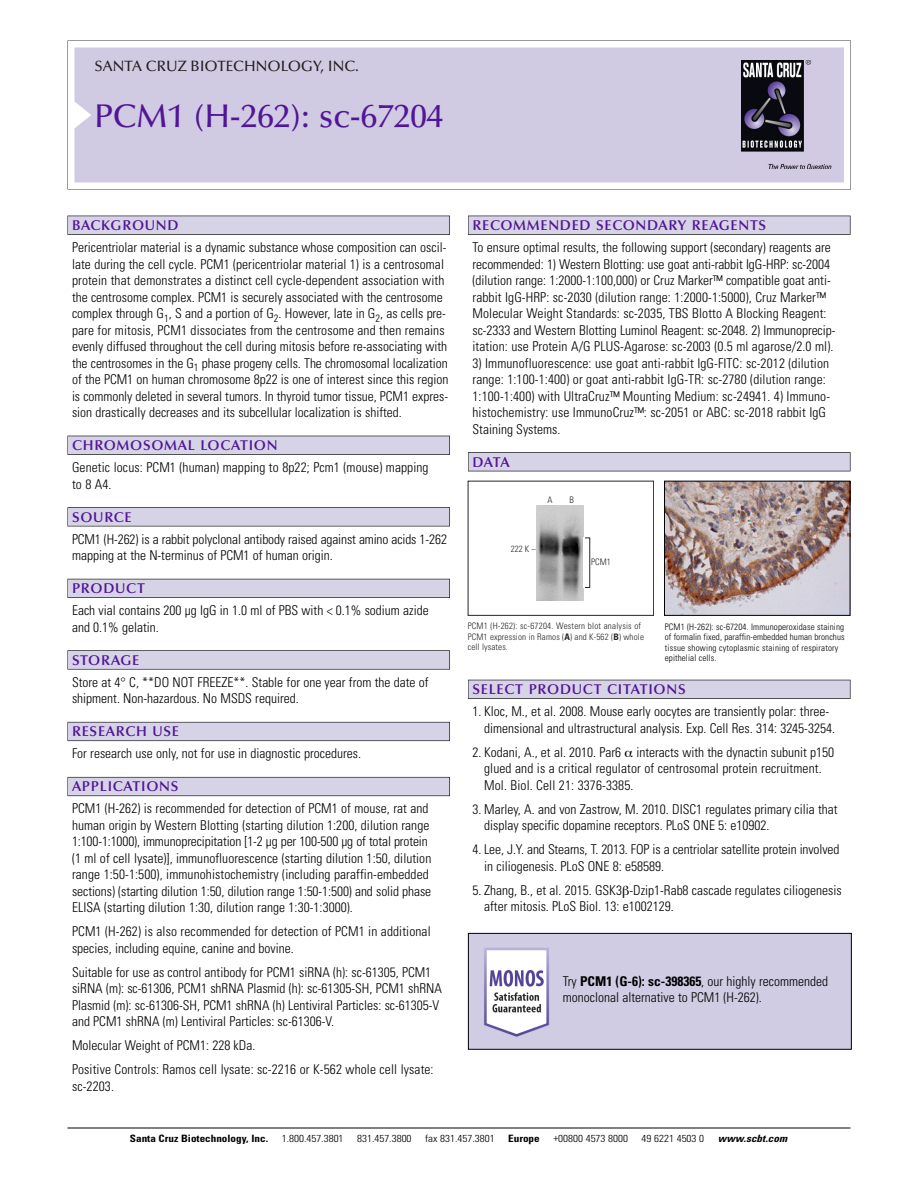
<style>
.page{position:relative;width:918px;height:1188px;background:#fff}
.page>*{position:absolute;margin:0;border:0;box-sizing:border-box;transform-origin:0 0}
.t1{font:500 33px "Optima";color:#511695}
.t2{font:500 15px "Optima";color:#231f20}
.t3{font:600 14.25px "Optima";letter-spacing:.05em;color:#511695}
.t4{font:300 condensed 13.5px/16.5px "Univers";color:#000}
.t5{font:300 condensed 10.2px "Univers";color:#000;scale:1.1 1}
.t6{font:700 condensed 10.2px "Univers";color:#000;scale:1.1 1}
.t7{font:italic 700 condensed 10.2px "Univers";letter-spacing:.005em;color:#000;scale:1.1 1}
.t8{font:300 condensed 9px/10.5px "Univers";letter-spacing:.015em;color:#000}
.t9{font:9px/10.5px "Univers Condensed Light+EFOYDH";letter-spacing:.015em;color:#272627}
.s1{font-family:"Univers Condensed Bold+IPIIUT"}
.s2{font-weight:700}
</style>
<div class="page">
<svg style="left:68px;top:40px;width:783px;height:149px"></svg>
<div style="left:74px;top:47px;width:770px;height:135px;background:#d1cae3"></div>
<img style="left:741px;top:60px;width:90px;height:108px">
<div style="left:68px;top:216px;width:382px;height:19px;background:#525155"></div>
<div style="left:68px;top:216px;width:381px;height:18px;background:#d7d3e7"></div>
<div style="left:68px;top:436px;width:382px;height:19px;background:#515055"></div>
<div style="left:68px;top:436px;width:381px;height:18px;background:#d7d3e7"></div>
<div style="left:68px;top:507px;width:382px;height:19px;background:#545357"></div>
<div style="left:68px;top:508px;width:381px;height:18px;background:#d7d3e7"></div>
<div style="left:68px;top:579px;width:382px;height:19px;background:#54535a"></div>
<div style="left:68px;top:579px;width:381px;height:18px;background:#d7d3e7"></div>
<svg style="left:68px;top:650px;width:382px;height:20px"></svg>
<div style="left:68px;top:651px;width:381px;height:18px;background:#d7d3e7"></div>
<div style="left:68px;top:722px;width:382px;height:19px;background:#66646e"></div>
<div style="left:68px;top:722px;width:381px;height:18px;background:#d7d3e7"></div>
<div style="left:68px;top:777px;width:382px;height:19px;background:#66646d"></div>
<div style="left:68px;top:778px;width:381px;height:18px;background:#d7d3e7"></div>
<div style="left:468px;top:216px;width:382px;height:19px;background:#525155"></div>
<div style="left:468px;top:216px;width:382px;height:18px;background:#d7d3e7"></div>
<div style="left:468px;top:452px;width:382px;height:19px;background:#525155"></div>
<div style="left:468px;top:453px;width:382px;height:18px;background:#d7d3e7"></div>
<div style="left:468px;top:680px;width:382px;height:19px;background:#525158"></div>
<div style="left:468px;top:680px;width:382px;height:18px;background:#d7d3e7"></div>
<hr style="left:68px;top:1128px;width:782px;height:1px;background:#000">
<img style="left:666px;top:483px;width:182px;height:131px">
<div style="left:664px;top:481px;width:186px;height:135px;border:1px solid #000"></div>
<div style="left:468px;top:481px;width:186px;height:135px;border:1px solid #272627"></div>
<img style="left:537px;top:506px;width:46px;height:95px">
<div style="left:585px;top:538px;width:5px;height:50px;border:1px solid #272627"></div>
<img style="left:470px;top:935px;width:380px;height:113px">
<div style="left:468px;top:933px;width:384px;height:117px;border:1px solid #000"></div>
<p class="t2" style="left:94px;top:61px;width:266px">SANTA CRUZ BIOTECHNOLOGY, INC.</p>
<h1 class="t1" style="left:94px;top:103px;width:350px">PCM1 (H-262): sc-67204</h1>
<p class="t3" style="left:72px;top:219px;width:108px">BACKGROUND</p>
<p class="t4" style="left:72px;top:240px;width:378px">Pericentriolar material is a dynamic substance whose composition can oscil&shy;late during the cell cycle. PCM1 (pericentriolar material 1) is a centrosomal protein that demonstrates a distinct cell cycle-dependent association with the centrosome complex. PCM1 is securely associated with the centrosome complex through G<sub>1</sub>, S and a portion of G<sub>2</sub>. However, late in G<sub>2</sub>, as cells pre&shy;pare for mitosis, PCM1 dissociates from the centrosome and then remains evenly diffused throughout the cell during mitosis before re-associating with the centrosomes in the G<sub>1</sub> phase progeny cells. The chromosomal localization of the PCM1 on human chromosome 8p22 is one of interest since this region is commonly deleted in several tumors. In thyroid tumor tissue, PCM1 expres&shy;sion drastically decreases and its subcellular localization is shifted.</p>
<p class="t3" style="left:72px;top:440px;width:207px">CHROMOSOMAL LOCATION</p>
<p class="t4" style="left:72px;top:460px;width:358px">Genetic locus: PCM1 (human) mapping to 8p22; Pcm1 (mouse) mapping to 8 A4.</p>
<p class="t3" style="left:72px;top:511px;width:61px">SOURCE</p>
<p class="t4" style="left:72px;top:532px;width:377px">PCM1 (H-262) is a rabbit polyclonal antibody raised against amino acids 1-262 mapping at the N-terminus of PCM1 of human origin.</p>
<p class="t3" style="left:72px;top:583px;width:74px">PRODUCT</p>
<p class="t4" style="left:72px;top:603px;width:358px">Each vial contains 200 µg IgG in 1.0 ml of PBS with &lt; 0.1% sodium azide and 0.1% gelatin.</p>
<p class="t3" style="left:72px;top:654px;width:69px">STORAGE</p>
<p class="t4" style="left:72px;top:675px;width:358px">Store at 4° C, **DO NOT FREEZE**. Stable for one year from the date of shipment. Non-hazardous. No MSDS required.</p>
<p class="t3" style="left:72px;top:726px;width:109px">RESEARCH USE</p>
<p class="t4" style="left:72px;top:746px;width:290px">For research use only, not for use in diagnostic procedures.</p>
<p class="t3" style="left:72px;top:781px;width:108px">APPLICATIONS</p>
<p class="t4" style="left:72px;top:802px;width:361px">PCM1 (H-262) is recommended for detection of PCM1 of mouse, rat and human origin by Western Blotting (starting dilution 1:200, dilution range 1:100-1:1000), immunoprecipitation [1-2 µg per 100-500 µg of total protein (1 ml of cell lysate)], immunofluorescence (starting dilution 1:50, dilution range 1:50-1:500), immunohistochemistry (including paraffin-embedded sections) (starting dilution 1:50, dilution range 1:50-1:500) and solid phase ELISA (starting dilution 1:30, dilution range 1:30-1:3000).</p>
<p class="t4" style="left:72px;top:925px;width:360px">PCM1 (H-262) is also recommended for detection of PCM1 in additional species, including equine, canine and bovine.</p>
<p class="t4" style="left:72px;top:965px;width:371px">Suitable for use as control antibody for PCM1 siRNA (h): sc-61305, PCM1 siRNA (m): sc-61306, PCM1 shRNA Plasmid (h): sc-61305-SH, PCM1 shRNA Plasmid (m): sc-61306-SH, PCM1 shRNA (h) Lentiviral Particles: sc-61305-V and PCM1 shRNA (m) Lentiviral Particles: sc-61306-V.</p>
<p class="t4" style="left:72px;top:1035px;width:363px;line-height:24px">Molecular Weight of PCM1: 228 kDa.<br>Positive Controls: Ramos cell lysate: sc-2216 or K-562 whole cell lysate:</p>
<p class="t4" style="left:72px;top:1079px;width:44px">sc-2203.</p>
<p class="t3" style="left:473px;top:219px;width:295px">RECOMMENDED SECONDARY REAGENTS</p>
<p class="t4" style="left:473px;top:240px;width:364px">To ensure optimal results, the following support (secondary) reagents are recommended: 1) Western Blotting: use goat anti-rabbit IgG-HRP: sc-2004 (dilution range: 1:2000-1:100,000) or Cruz Marker™ compatible goat anti&shy;rabbit IgG-HRP: sc-2030 (dilution range: 1:2000-1:5000), Cruz Marker™ Molecular Weight Standards: sc-2035, TBS Blotto A Blocking Reagent: sc-2333 and Western Blotting Luminol Reagent: sc-2048. 2) Immunoprecip&shy;itation: use Protein A/G PLUS-Agarose: sc-2003 (0.5 ml agarose/2.0 ml).</p>
<p class="t4" style="left:473px;top:356px;width:359px">3) Immunofluorescence: use goat anti-rabbit IgG-FITC: sc-2012 (dilution range: 1:100-1:400) or goat anti-rabbit IgG-TR: sc-2780 (dilution range:<br>1:100-1:400) with UltraCruz™ Mounting Medium: sc-24941. 4) Immuno&shy;histochemistry: use ImmunoCruz™: sc-2051 or ABC: sc-2018 rabbit IgG Staining Systems.</p>
<p class="t3" style="left:473px;top:456px;width:39px">DATA</p>
<p class="t9" style="left:547px;top:495px;width:7px">A</p>
<p class="t9" style="left:570px;top:495px;width:6px">B</p>
<p class="t9" style="left:511px;top:545px;width:26px">222 K –</p>
<p class="t9" style="left:591px;top:557px;width:21px">PCM1</p>
<p class="t9" style="left:468px;top:622px;width:178px">PCM1 (H-262): sc-67204. Western blot analysis of<br>PCM1 expression in Ramos (<span class="s1">A</span>) and K-562 (<span class="s1">B</span>) whole cell lysates.</p>
<p class="t8" style="left:665px;top:622px;width:181px">PCM1 (H-262): sc-67204. Immunoperoxidase staining of formalin fixed, paraffin-embedded human bronchus tissue showing cytoplasmic staining of respiratory epithelial cells.</p>
<p class="t3" style="left:473px;top:684px;width:215px">SELECT PRODUCT CITATIONS</p>
<p class="t4" style="left:484px;top:704px;width:352px;text-indent:-12px">1. Kloc, M., et al. 2008. Mouse early oocytes are transiently polar: three&shy;dimensional and ultrastructural analysis. Exp. Cell Res. 314: 3245-3254.</p>
<p class="t4" style="left:484px;top:745px;width:352px;text-indent:-12px">2. Kodani, A., et al. 2010. Par6 interacts with the dynactin subunit p150 glued and is a critical regulator of centrosomal protein recruitment.<br>Mol. Biol. Cell 21: 3376-3385.</p>
<p class="t4" style="left:484px;top:802px;width:355px;text-indent:-12px">3. Marley, A. and von Zastrow, M. 2010. DISC1 regulates primary cilia that display specific dopamine receptors. PLoS ONE 5: e10902.</p>
<p class="t4" style="left:484px;top:842px;width:357px;text-indent:-12px">4. Lee, J.Y. and Stearns, T. 2013. FOP is a centriolar satellite protein involved in ciliogenesis. PLoS ONE 8: e58589.</p>
<p class="t4" style="left:484px;top:883px;width:359px;text-indent:-12px">5. Zhang, B., et al. 2015. GSK3 -Dzip1-Rab8 cascade regulates ciliogenesis after mitosis. PLoS Biol. 13: e1002129.</p>
<p class="t4" style="left:563px;top:974px;width:267px">Try <span class="s2">PCM1 (G-6): sc-398365</span>, our highly recommended monoclonal alternative to PCM1 (H-262).</p>
<p class="t6" style="left:130px;top:1135px;width:127px">Santa Cruz Biotechnology, Inc.</p>
<p class="t5" style="left:282px;top:1135px;width:58px">1.800.457.3801</p>
<p class="t5" style="left:357px;top:1135px;width:51px">831.457.3800</p>
<p class="t5" style="left:425px;top:1135px;width:65px">fax 831.457.3801</p>
<p class="t6" style="left:508px;top:1135px;width:30px">Europe</p>
<p class="t5" style="left:553px;top:1135px;width:69px">+00800 4573 8000</p>
<p class="t5" style="left:642px;top:1135px;width:58px">49 6221 4503 0</p>
<p class="t7" style="left:718px;top:1135px;width:64px">www.scbt.com</p>
</div>
